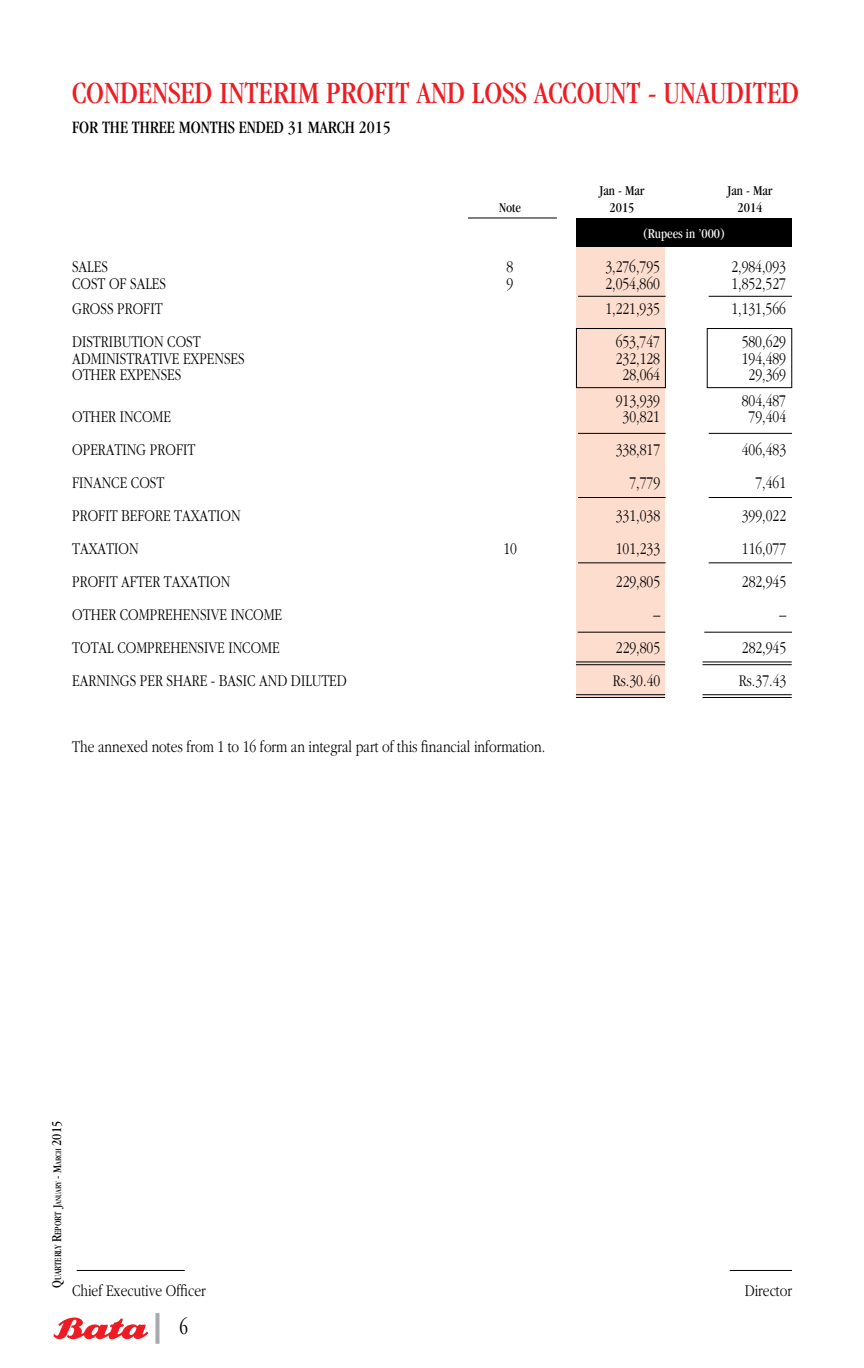
<style>
.page{position:relative;width:864px;height:1368px;background:#fff}
.page>*{position:absolute;margin:0;border:0;box-sizing:border-box;transform-origin:0 0}
.t1{font:condensed 32px "Garamond";color:#ed1d24}
.t2{font:300 condensed 22px "Garamond";color:#000}
.t3{font:condensed 18px "Garamond";color:#000}
.t4{font:300 17px "Aplgaram";color:#000}
.t5{font:condensed 14px "Garamond";color:#000}
.t6{font:condensed 14px "Garamond";color:#fff}
.t7{font:condensed 9.8px "Garamond";color:#000}
.s1{font-size:14px}
.s2{font-size:12px}
.s3{font-size:8.4px}
</style>
<div class="page">
<svg style="left:54px;top:1317px;width:94px;height:23px"></svg>
<svg style="left:155px;top:1313px;width:4px;height:31px"></svg>
<div style="left:576px;top:219px;width:89px;height:479px;background:#fdddce"></div>
<hr style="left:468px;top:218px;width:89px;height:1px;background:#000">
<hr style="left:709px;top:433px;width:83px;height:1px;background:#000">
<hr style="left:578px;top:433px;width:88px;height:1px;background:#000">
<hr style="left:709px;top:296px;width:83px;height:1px;background:#000">
<hr style="left:578px;top:296px;width:88px;height:1px;background:#000">
<hr style="left:709px;top:497px;width:83px;height:1px;background:#000">
<hr style="left:578px;top:497px;width:88px;height:1px;background:#000">
<hr style="left:709px;top:563px;width:83px;height:1px;background:#000">
<hr style="left:578px;top:563px;width:88px;height:1px;background:#000">
<div style="left:707px;top:328px;width:85px;height:60px;border:1px solid #000"></div>
<div style="left:576px;top:328px;width:90px;height:60px;border:1px solid #000"></div>
<div style="left:576px;top:218px;width:216px;height:29px;background:#000"></div>
<hr style="left:704px;top:632px;width:88px;height:1px;background:#000">
<hr style="left:578px;top:632px;width:87px;height:1px;background:#000">
<hr style="left:703px;top:661px;width:89px;height:1px;background:#000">
<hr style="left:703px;top:664px;width:89px;height:1px;background:#000">
<hr style="left:576px;top:661px;width:89px;height:1px;background:#000">
<hr style="left:576px;top:664px;width:89px;height:1px;background:#000">
<hr style="left:703px;top:694px;width:89px;height:1px;background:#000">
<hr style="left:703px;top:697px;width:89px;height:1px;background:#000">
<hr style="left:576px;top:694px;width:89px;height:1px;background:#000">
<hr style="left:576px;top:697px;width:89px;height:1px;background:#000">
<hr style="left:730px;top:1270px;width:62px;height:1px;background:#000">
<hr style="left:77px;top:1270px;width:108px;height:1px;background:#000">
<h1 class="t1" style="left:72px;top:75px;width:729px">CONDENSED INTERIM PROFIT AND LOSS ACCOUNT - UNAUDITED</h1>
<p class="t3" style="left:72px;top:117px;width:320px">FOR THE THREE MONTHS ENDED 31 MARCH 2015</p>
<p class="t5" style="left:599px;top:183px;width:47px">Jan - Mar</p>
<p class="t5" style="left:727px;top:183px;width:47px">Jan - Mar</p>
<p class="t5" style="left:499px;top:200px;width:23px">Note</p>
<p class="t5" style="left:610px;top:200px;width:26px">2015</p>
<p class="t5" style="left:738px;top:200px;width:26px">2014</p>
<p class="t6" style="left:642px;top:225px;width:85px">(Rupees in ’000)</p>
<p class="t4" style="left:72px;top:258px;width:37px">SALES</p>
<p class="t4" style="left:507px;top:258px;width:8px">8</p>
<p class="t4" style="left:605px;top:258px;width:56px">3,276,795</p>
<p class="t4" style="left:731px;top:258px;width:56px">2,984,093</p>
<p class="t4" style="left:72px;top:274px;width:96px">COST OF SALES</p>
<p class="t4" style="left:507px;top:274px;width:8px">9</p>
<p class="t4" style="left:605px;top:274px;width:56px">2,054,860</p>
<p class="t4" style="left:731px;top:274px;width:56px">1,852,527</p>
<p class="t4" style="left:72px;top:300px;width:92px">GROSS PROFIT</p>
<p class="t4" style="left:605px;top:300px;width:56px">1,221,935</p>
<p class="t4" style="left:731px;top:300px;width:56px">1,131,566</p>
<p class="t4" style="left:72px;top:333px;width:130px">DISTRIBUTION COST</p>
<p class="t4" style="left:616px;top:333px;width:46px">653,747</p>
<p class="t4" style="left:742px;top:333px;width:46px">580,629</p>
<p class="t4" style="left:72px;top:349px;width:174px">ADMINISTRATIVE EXPENSES</p>
<p class="t4" style="left:616px;top:349px;width:46px">232,128</p>
<p class="t4" style="left:742px;top:349px;width:46px">194,489</p>
<p class="t4" style="left:72px;top:366px;width:111px">OTHER EXPENSES</p>
<p class="t4" style="left:623px;top:366px;width:39px">28,064</p>
<p class="t4" style="left:749px;top:366px;width:39px">29,369</p>
<p class="t4" style="left:616px;top:391px;width:46px">913,939</p>
<p class="t4" style="left:742px;top:391px;width:46px">804,487</p>
<p class="t4" style="left:72px;top:408px;width:101px">OTHER INCOME</p>
<p class="t4" style="left:623px;top:408px;width:39px">30,821</p>
<p class="t4" style="left:749px;top:408px;width:39px">79,404</p>
<p class="t4" style="left:72px;top:441px;width:125px">OPERATING PROFIT</p>
<p class="t4" style="left:616px;top:441px;width:46px">338,817</p>
<p class="t4" style="left:742px;top:441px;width:46px">406,483</p>
<p class="t4" style="left:72px;top:474px;width:94px">FINANCE COST</p>
<p class="t4" style="left:629px;top:474px;width:32px">7,779</p>
<p class="t4" style="left:755px;top:474px;width:32px">7,461</p>
<p class="t4" style="left:72px;top:507px;width:170px">PROFIT BEFORE TAXATION</p>
<p class="t4" style="left:616px;top:507px;width:46px">331,038</p>
<p class="t4" style="left:742px;top:507px;width:46px">399,022</p>
<p class="t4" style="left:72px;top:540px;width:68px">TAXATION</p>
<p class="t4" style="left:503px;top:540px;width:15px">10</p>
<p class="t4" style="left:616px;top:540px;width:46px">101,233</p>
<p class="t4" style="left:742px;top:540px;width:46px">116,077</p>
<p class="t4" style="left:72px;top:573px;width:160px">PROFIT AFTER TAXATION</p>
<p class="t4" style="left:616px;top:573px;width:46px">229,805</p>
<p class="t4" style="left:742px;top:573px;width:46px">282,945</p>
<p class="t4" style="left:72px;top:606px;width:211px">OTHER COMPREHENSIVE INCOME</p>
<p class="t4" style="left:653px;top:606px;width:8px">–</p>
<p class="t4" style="left:779px;top:606px;width:8px">–</p>
<p class="t4" style="left:72px;top:639px;width:209px">TOTAL COMPREHENSIVE INCOME</p>
<p class="t4" style="left:616px;top:639px;width:46px">229,805</p>
<p class="t4" style="left:742px;top:639px;width:46px">282,945</p>
<p class="t4" style="left:72px;top:672px;width:276px">EARNINGS PER SHARE - BASIC AND DILUTED</p>
<p class="t4" style="left:613px;top:672px;width:49px">Rs.30.40</p>
<p class="t4" style="left:739px;top:672px;width:49px">Rs.37.43</p>
<p class="t4" style="left:72px;top:738px;width:475px">The annexed notes from 1 to 16 form an integral part of this financial information.</p>
<p class="t7" style="left:53px;top:1288px;width:169px;rotate:-90deg"><span class="s1">Q</span>uarterly <span class="s1">R</span>eport <span class="s2">J</span><span class="s3">anuary</span> <span class="s2">- M</span><span class="s3">arch</span> <span class="s1">2015</span></p>
<p class="t4" style="left:72px;top:1281px;width:135px">Chief Executive Officer</p>
<p class="t4" style="left:745px;top:1281px;width:49px">Director</p>
<p class="t2" style="left:180px;top:1315px;width:10px">6</p>
</div>
